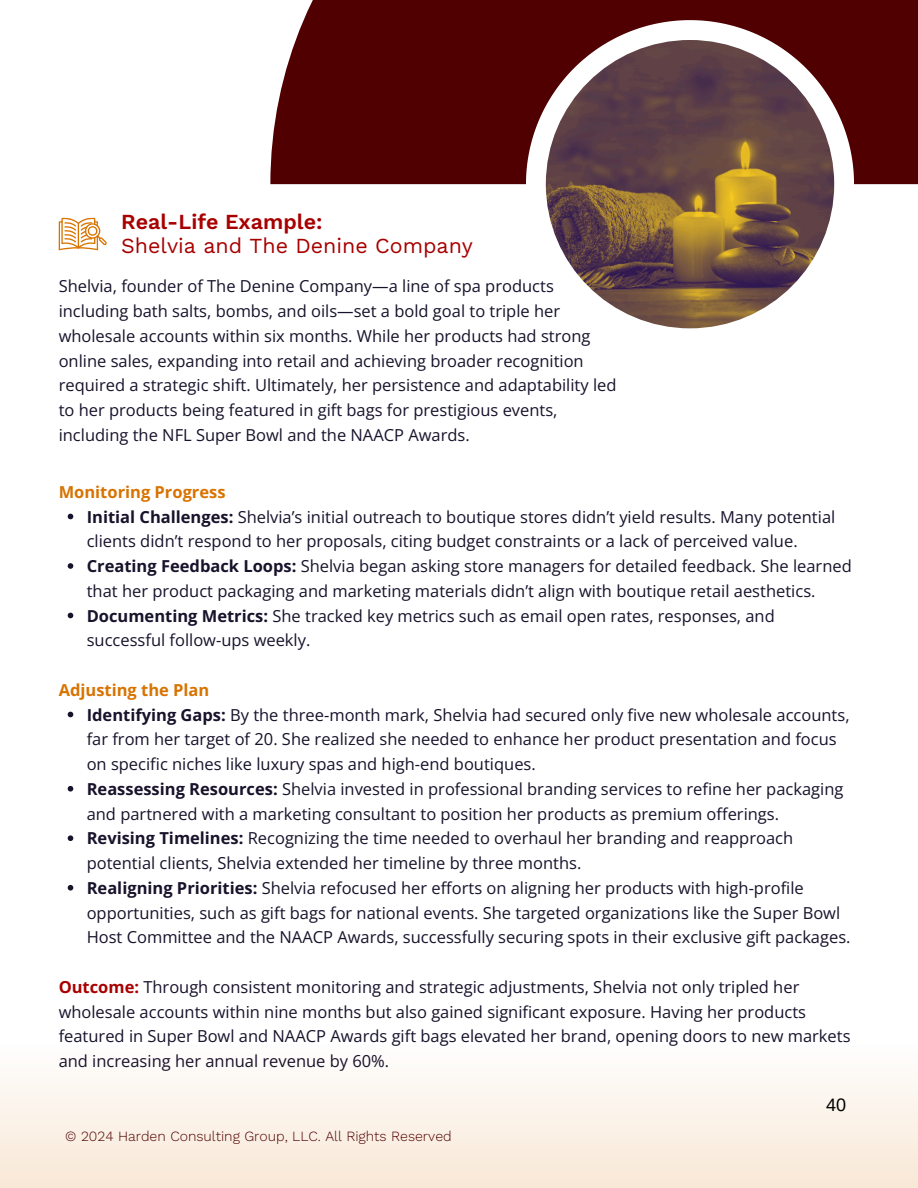
<style>
.page{position:relative;width:918px;height:1188px;background:#fff}
.page>*{position:absolute;margin:0;border:0;box-sizing:border-box;transform-origin:0 0}
.t1{font:21.45px/23.7px "Work Sans";color:#a80000}
.t2{font:18px "Arimo";color:#000}
.t3{font:16.5px/24.8px "Open Sans";color:#18122b}
.t4{font:700 16.5px "Open Sans";color:#d87300}
.t5{font:300 14.1px "Work Sans";color:#500001}
.s1{font-weight:600}
.s2{font-weight:700}
.s3{font-weight:700;color:#a80000}
</style>
<div class="page">
<div style="left:0;top:1045px;width:918px;height:143px;background:linear-gradient(to bottom,#fefefd,#f8e8d6)"></div>
<div style="left:270px;top:0;width:648px;height:184px;background:#500001"></div>
<svg style="left:526px;top:20px;width:328px;height:309px"></svg>
<img style="left:546px;top:40px;width:288px;height:288px;border-radius:50%">
<svg style="left:59px;top:218px;width:48px;height:32px"></svg>
<svg style="left:68px;top:514px;width:5px;height:5px"></svg>
<svg style="left:68px;top:563px;width:5px;height:6px"></svg>
<svg style="left:68px;top:613px;width:5px;height:5px"></svg>
<svg style="left:68px;top:712px;width:5px;height:5px"></svg>
<svg style="left:68px;top:786px;width:5px;height:6px"></svg>
<svg style="left:68px;top:835px;width:5px;height:6px"></svg>
<svg style="left:68px;top:885px;width:5px;height:6px"></svg>
<p class="t1" style="left:121px;top:210px;width:353px"><span class="s1">Real-Life Example:<br></span>Shelvia and The Denine Company</p>
<p class="t3" style="left:59px;top:273px;width:559px">Shelvia, founder of The Denine Company—a line of spa products including bath salts, bombs, and oils—set a bold goal to triple her wholesale accounts within six months. While her products had strong online sales, expanding into retail and achieving broader recognition required a strategic shift. Ultimately, her persistence and adaptability led to her products being featured in gift bags for prestigious events, including the NFL Super Bowl and the NAACP Awards.</p>
<h1 class="t4" style="left:59px;top:480px;width:168px">Monitoring Progress</h1>
<p class="t3" style="left:87px;top:504px;width:750px"><span class="s2">Initial Challenges:</span> Shelvia’s initial outreach to boutique stores didn’t yield results. Many potential clients didn’t respond to her proposals, citing budget constraints or a lack of perceived value.</p>
<h3 class="t3" style="left:87px;top:553px;width:767px"><span class="s2">Creating Feedback Loops:</span> Shelvia began asking store managers for detailed feedback. She learned that her product packaging and marketing materials didn’t align with boutique retail aesthetics.</h3>
<h2 class="t3" style="left:87px;top:603px;width:690px"><span class="s2">Documenting Metrics:</span> She tracked key metrics such as email open rates, responses, and successful follow-ups weekly.</h2>
<p class="t4" style="left:59px;top:678px;width:152px">Adjusting the Plan</p>
<p class="t3" style="left:87px;top:702px;width:764px"><span class="s2">Identifying Gaps:</span> By the three-month mark, Shelvia had secured only five new wholesale accounts, far from her target of 20. She realized she needed to enhance her product presentation and focus on specific niches like luxury spas and high-end boutiques.</p>
<p class="t3" style="left:87px;top:776px;width:758px"><span class="s2">Reassessing Resources:</span> Shelvia invested in professional branding services to refine her packaging and partnered with a marketing consultant to position her products as premium offerings.</p>
<h2 class="t3" style="left:87px;top:826px;width:708px"><span class="s2">Revising Timelines:</span> Recognizing the time needed to overhaul her branding and reapproach potential clients, Shelvia extended her timeline by three months.</h2>
<p class="t3" style="left:87px;top:875px;width:765px"><span class="s2">Realigning Priorities:</span> Shelvia refocused her efforts on aligning her products with high-profile opportunities, such as gift bags for national events. She targeted organizations like the Super Bowl<br>Host Committee and the NAACP Awards, successfully securing spots in their exclusive gift packages.</p>
<p class="t3" style="left:59px;top:974px;width:793px"><span class="s3">Outcome:</span> Through consistent monitoring and strategic adjustments, Shelvia not only tripled her wholesale accounts within nine months but also gained significant exposure. Having her products featured in Super Bowl and NAACP Awards gift bags elevated her brand, opening doors to new markets and increasing her annual revenue by 60%.</p>
<p class="t5" style="left:65px;top:1128px;width:388px">© 2024 Harden Consulting Group, LLC. All Rights Reserved</p>
<p class="t2" style="left:826px;top:1095px;width:22px">40</p>
</div>
